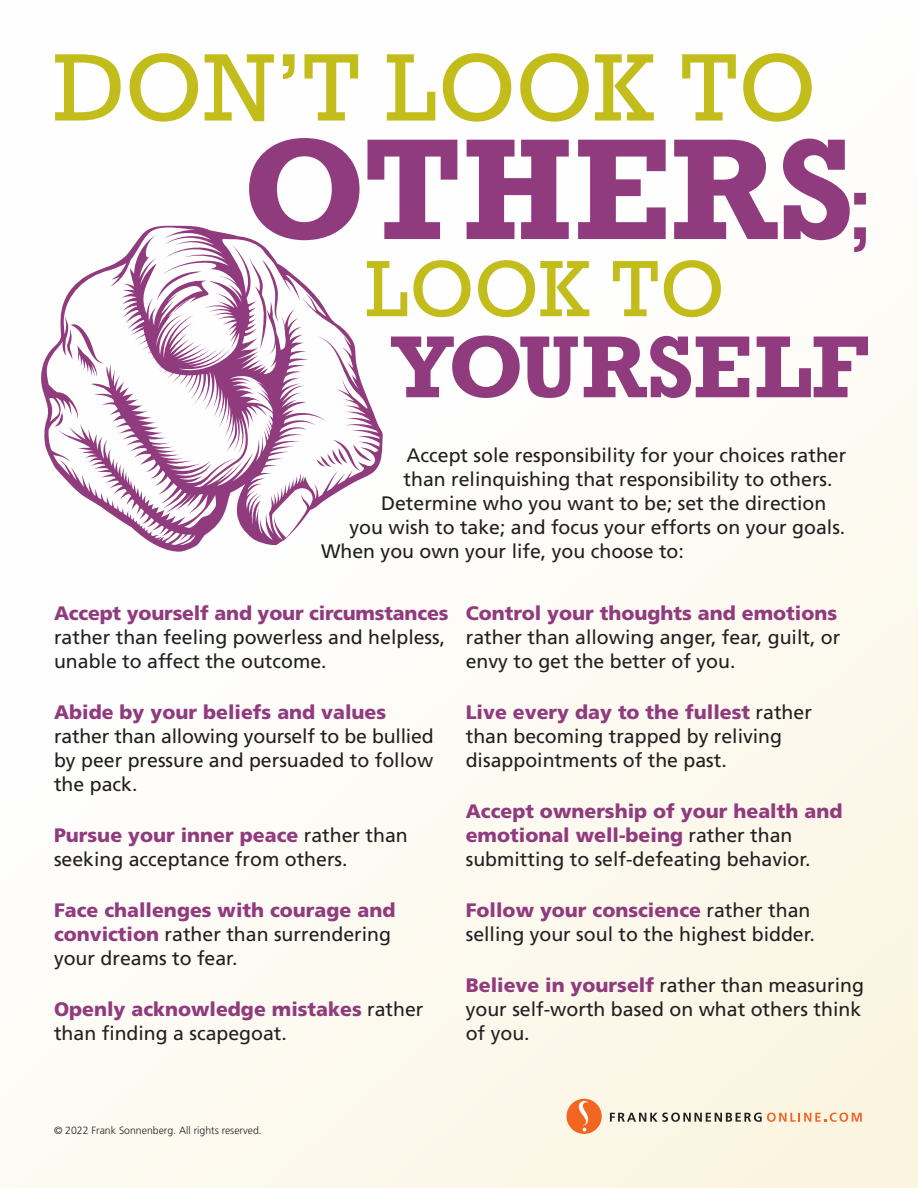
<style>
.page{position:relative;width:918px;height:1188px;background:#fff}
.page>*{position:absolute;margin:0;border:0;box-sizing:border-box;transform-origin:0 0}
.t1{font:700 135px "Rockwell";color:#913b7f}
.t2{font:90px "Rockwell";color:#c3bd1c}
.t3{font:700 82.5px "Rockwell";color:#913b7f}
.t4{font:75px "Rockwell";color:#c3bd1c}
.t5{font:19.5px/24px "Frutiger LT Std";color:#231f20}
.t6{font:900 19.5px/24px "Frutiger LT Std";color:#913b7f}
.t7{font:300 10.5px "Frutiger LT Std";color:#231f20}
.s1{font-weight:400;font-size:90px}
.s2{font-weight:900;color:#913b7f}
.s3{font-weight:400;color:#231f20}
</style>
<div class="page">
<div style="left:0;top:0;width:918px;height:1188px;background:linear-gradient(to right,#fefefc,#fdf9ef)"></div>
<svg style="left:39px;top:225px;width:345px;height:327px"></svg>
<svg style="left:249px;top:257px;width:30px;height:92px"></svg>
<svg style="left:55px;top:412px;width:9px;height:15px"></svg>
<svg style="left:66px;top:323px;width:38px;height:54px"></svg>
<svg style="left:317px;top:440px;width:55px;height:31px"></svg>
<svg style="left:157px;top:270px;width:45px;height:43px"></svg>
<svg style="left:610px;top:1113px;width:252px;height:9px;background:#c6ae9a"></svg>
<div style="left:567px;top:1099px;width:35px;height:35px;background:#f36621;border-radius:50%"></div>
<svg style="left:579px;top:1101px;width:9px;height:30px"></svg>
<p class="t2" style="left:54px;top:32px;width:764px">DON’T LOOK TO</p>
<p class="t1" style="left:242px;top:103px;width:634px">OTHERS<span class="s1">;</span></p>
<p class="t4" style="left:366px;top:243px;width:361px">LOOK TO</p>
<p class="t3" style="left:391px;top:314px;width:479px">YOURSELF</p>
<p class="t5" style="left:406px;top:443px;width:441px">Accept sole responsibility for your choices rather</p>
<p class="t5" style="left:404px;top:467px;width:431px">than relinquishing that responsibility to others.</p>
<p class="t5" style="left:381px;top:491px;width:447px">Determine who you want to be; set the direction</p>
<p class="t5" style="left:350px;top:515px;width:497px">you wish to take; and focus your efforts on your goals.</p>
<p class="t5" style="left:321px;top:539px;width:364px">When you own your life, you choose to:</p>
<p class="t5" style="left:54px;top:602px;width:396px"><span class="s2">Accept yourself and your circumstances </span>rather than feeling powerless and helpless, unable to affect the outcome.</p>
<p class="t5" style="left:54px;top:701px;width:381px"><span class="s2">Abide by your beliefs and values </span>rather than allowing yourself to be bullied by peer pressure and persuaded to follow the pack.</p>
<p class="t5" style="left:54px;top:824px;width:355px"><span class="s2">Pursue your inner peace</span> rather than seeking acceptance from others.</p>
<p class="t5" style="left:54px;top:899px;width:343px"><span class="s2">Face challenges with courage and conviction</span> rather than surrendering your dreams to fear.</p>
<p class="t5" style="left:54px;top:998px;width:371px"><span class="s2">Openly acknowledge mistakes</span> rather than finding a scapegoat.</p>
<p class="t5" style="left:466px;top:602px;width:376px"><span class="s2">Control your thoughts and emotions </span>rather than allowing anger, fear, guilt, or envy to get the better of you.</p>
<p class="t5" style="left:466px;top:701px;width:348px"><span class="s2">Live every day to the fullest</span> rather than becoming trapped by reliving disappointments of the past.</p>
<p class="t6" style="left:466px;top:800px;width:378px">Accept ownership of your health and emotional well-being <span class="s3">rather than submitting to self-defeating behavior.</span></p>
<p class="t5" style="left:466px;top:899px;width:351px"><span class="s2">Follow your conscience</span> rather than selling your soul to the highest bidder.</p>
<p class="t5" style="left:466px;top:974px;width:400px"><span class="s2">Believe in yourself</span> rather than measuring your self-worth based on what others think of you.</p>
<p class="t7" style="left:54px;top:1124px;width:209px">© 2022 Frank Sonnenberg. All rights reserved.</p>
</div>
